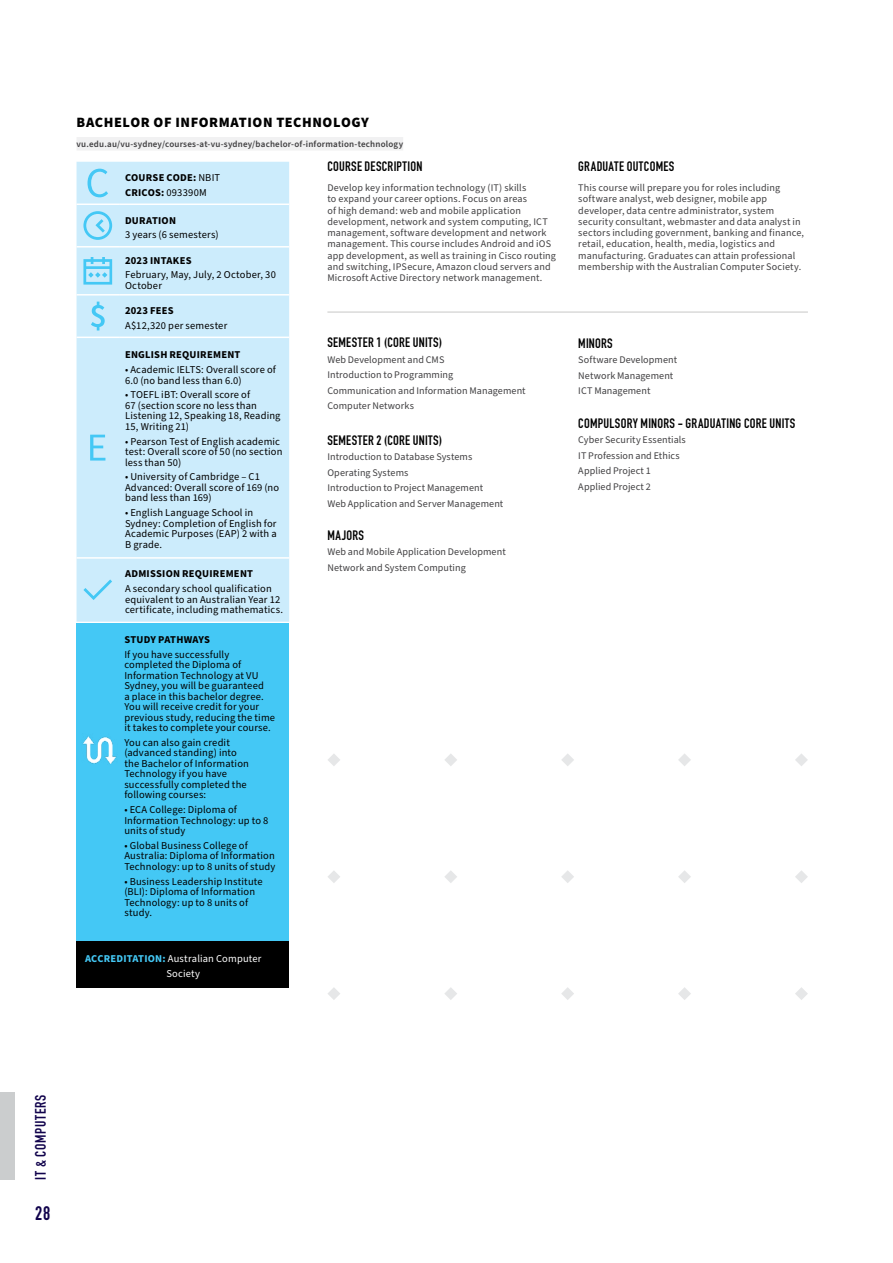
<style>
.page{position:relative;width:893px;height:1263px;background:#fff}
.page>*{position:absolute;margin:0;border:0;box-sizing:border-box;transform-origin:0 0}
.t1{font:19.35px "DIN Engschrift LT Pro";color:#11034c}
.t2{font:15px "DIN Engschrift LT Pro";letter-spacing:.045em;color:#11034c}
.t3{font:900 14.25px "Source Sans Pro";letter-spacing:.04em;color:#000}
.t4{font:13.5px "DIN Engschrift LT Pro";letter-spacing:.02em;color:#000}
.t5{font:10.5px/10.5px "Source Sans Pro";letter-spacing:.015em;color:#000}
.t6{font:700 10.5px/14.7px "Source Sans Pro";letter-spacing:.02em;color:#000}
.t7{font:10.5px/14.7px "Source Sans Pro";letter-spacing:.015em;color:#fff}
.t8{font:10.2px/11.2px "Source Sans Pro";letter-spacing:.015em;color:#414042}
.t9{font:600 9px "Source Sans Pro";letter-spacing:.02em;color:#414042}
.s1{font-weight:400}
.s2{font-weight:700;color:#44c8f5}
</style>
<div class="page">
<div style="left:77px;top:162px;width:212px;height:460px;background:#ccecfc"></div>
<hr style="left:77px;top:203px;width:42px;height:2px;background:#fff">
<hr style="left:119px;top:203px;width:170px;height:2px;background:#fff">
<hr style="left:77px;top:246px;width:42px;height:2px;background:#fff">
<hr style="left:119px;top:246px;width:170px;height:2px;background:#fff">
<hr style="left:77px;top:294px;width:42px;height:2px;background:#fff">
<hr style="left:119px;top:294px;width:170px;height:2px;background:#fff">
<hr style="left:77px;top:337px;width:42px;height:1px;background:#fff">
<hr style="left:119px;top:337px;width:170px;height:1px;background:#fff">
<hr style="left:77px;top:557px;width:42px;height:2px;background:#fff">
<hr style="left:119px;top:557px;width:170px;height:2px;background:#fff">
<svg style="left:88px;top:169px;width:20px;height:28px"></svg>
<svg style="left:83px;top:211px;width:29px;height:29px"></svg>
<svg style="left:83px;top:257px;width:29px;height:28px"></svg>
<svg style="left:91px;top:302px;width:14px;height:28px"></svg>
<svg style="left:90px;top:435px;width:15px;height:26px"></svg>
<svg style="left:83px;top:579px;width:29px;height:21px"></svg>
<hr style="left:327px;top:312px;width:481px;height:1px;background:#c7c7c6">
<div style="left:77px;top:137px;width:326px;height:14px;background:#f1f1f2"></div>
<svg style="left:328px;top:754px;width:12px;height:12px"></svg>
<svg style="left:328px;top:871px;width:12px;height:12px"></svg>
<svg style="left:328px;top:987px;width:12px;height:13px"></svg>
<svg style="left:445px;top:754px;width:12px;height:12px"></svg>
<svg style="left:445px;top:871px;width:12px;height:12px"></svg>
<svg style="left:444px;top:987px;width:13px;height:13px"></svg>
<svg style="left:561px;top:754px;width:13px;height:12px"></svg>
<svg style="left:561px;top:870px;width:13px;height:13px"></svg>
<svg style="left:561px;top:987px;width:13px;height:13px"></svg>
<svg style="left:678px;top:754px;width:13px;height:12px"></svg>
<svg style="left:678px;top:870px;width:13px;height:13px"></svg>
<svg style="left:678px;top:987px;width:13px;height:13px"></svg>
<svg style="left:795px;top:754px;width:13px;height:12px"></svg>
<svg style="left:795px;top:870px;width:13px;height:13px"></svg>
<svg style="left:795px;top:987px;width:13px;height:13px"></svg>
<div style="left:0;top:1093px;width:15px;height:87px;background:#cbcdce"></div>
<div style="left:77px;top:623px;width:212px;height:319px;background:#44c8f5"></div>
<img style="left:83px;top:736px;width:34px;height:28px">
<div style="left:77px;top:941px;width:212px;height:46px;background:#000"></div>
<h3 class="t3" style="left:77px;top:113px;width:294px">BACHELOR OF INFORMATION TECHNOLOGY</h3>
<p class="t9" style="left:77px;top:138px;width:328px">vu.edu.au/vu-sydney/courses-at-vu-sydney/bachelor-of-information-technology</p>
<p class="t6" style="left:125px;top:170px;width:97px">COURSE CODE: <span class="s1">NBIT<br></span>CRICOS: <span class="s1">093390M</span></p>
<p class="t6" style="left:125px;top:213px;width:53px">DURATION</p>
<p class="t5" style="left:125px;top:230px;width:95px">3 years (6 semesters)</p>
<p class="t6" style="left:125px;top:253px;width:68px">2023 INTAKES</p>
<p class="t5" style="left:125px;top:270px;width:152px">February, May, July, 2 October, 30<br>October</p>
<p class="t6" style="left:125px;top:303px;width:50px">2023 FEES</p>
<p class="t5" style="left:125px;top:320px;width:104px">A$12,320 per semester</p>
<p class="t6" style="left:125px;top:348px;width:117px">ENGLISH REQUIREMENT</p>
<p class="t5" style="left:125px;top:365px;width:152px">• Academic IELTS: Overall score of<br>6.0 (no band less than 6.0)</p>
<p class="t5" style="left:125px;top:390px;width:157px">• TOEFL iBT: Overall score of<br>67 (section score no less than<br>Listening 12, Speaking 18, Reading<br>15, Writing 21)</p>
<p class="t5" style="left:125px;top:436px;width:159px">• Pearson Test of English academic test: Overall score of 50 (no section less than 50)</p>
<p class="t5" style="left:125px;top:472px;width:156px">• University of Cambridge – C1<br>Advanced: Overall score of 169 (no band less than 169)</p>
<p class="t5" style="left:125px;top:508px;width:153px">• English Language School in<br>Sydney: Completion of English for<br>Academic Purposes (EAP) 2 with a<br>B grade.</p>
<p class="t6" style="left:125px;top:567px;width:129px">ADMISSION REQUIREMENT</p>
<p class="t5" style="left:125px;top:584px;width:160px">A secondary school qualification equivalent to an Australian Year 12 certificate, including mathematics.</p>
<p class="t6" style="left:124px;top:632px;width:87px">STUDY PATHWAYS</p>
<p class="t5" style="left:124px;top:649px;width:152px">If you have successfully completed the Diploma of<br>Information Technology at VU<br>Sydney, you will be guaranteed<br>a place in this bachelor degree.<br>You will receive credit for your previous study, reducing the time it takes to complete your course.</p>
<p class="t5" style="left:124px;top:737px;width:126px">You can also gain credit (advanced standing) into the Bachelor of Information<br>Technology if you have successfully completed the following courses:</p>
<p class="t5" style="left:124px;top:805px;width:146px">• ECA College: Diploma of<br>Information Technology: up to 8 units of study</p>
<p class="t5" style="left:124px;top:840px;width:153px">• Global Business College of<br>Australia: Diploma of Information<br>Technology: up to 8 units of study</p>
<p class="t5" style="left:124px;top:876px;width:140px">• Business Leadership Institute (BLI): Diploma of Information<br>Technology: up to 8 units of study.</p>
<p class="t7" style="left:166px;top:951px;width:97px;text-indent:-81px"><span class="s2">ACCREDITATION:</span> Australian Computer<br>Society</p>
<h3 class="t4" style="left:327px;top:159px;width:97px">COURSE DESCRIPTION</h3>
<p class="t8" style="left:327px;top:182px;width:230px">Develop key information technology (IT) skills<br>to expand your career options. Focus on areas<br>of high demand: web and mobile application development, network and system computing, ICT management, software development and network management. This course includes Android and iOS app development, as well as training in Cisco routing and switching, IPSecure, Amazon cloud servers and Microsoft Active Directory network management.</p>
<h3 class="t4" style="left:327px;top:334px;width:116px">SEMESTER 1 (CORE UNITS)</h3>
<p class="t8" style="left:327px;top:352px;width:200px;line-height:15.5px">Web Development and CMS<br>Introduction to Programming<br>Communication and Information Management<br>Computer Networks</p>
<h3 class="t4" style="left:327px;top:432px;width:116px">SEMESTER 2 (CORE UNITS)</h3>
<p class="t8" style="left:327px;top:449px;width:177px;line-height:15.5px">Introduction to Database Systems<br>Operating Systems<br>Introduction to Project Management<br>Web Application and Server Management</p>
<h3 class="t4" style="left:327px;top:527px;width:38px">MAJORS</h3>
<p class="t8" style="left:327px;top:545px;width:180px;line-height:15.5px">Web and Mobile Application Development<br>Network and System Computing</p>
<h3 class="t4" style="left:578px;top:159px;width:98px">GRADUATE OUTCOMES</h3>
<p class="t8" style="left:578px;top:182px;width:227px">This course will prepare you for roles including software analyst, web designer, mobile app developer, data centre administrator, system security consultant, webmaster and data analyst in sectors including government, banking and finance, retail, education, health, media, logistics and manufacturing. Graduates can attain professional membership with the Australian Computer Society.</p>
<h3 class="t4" style="left:578px;top:335px;width:36px">MINORS</h3>
<p class="t8" style="left:578px;top:353px;width:100px;line-height:15.5px">Software Development<br>Network Management<br>ICT Management</p>
<h3 class="t4" style="left:578px;top:415px;width:219px">COMPULSORY MINORS - GRADUATING CORE UNITS</h3>
<p class="t8" style="left:578px;top:432px;width:109px;line-height:15.5px">Cyber Security Essentials<br>IT Profession and Ethics<br>Applied Project 1<br>Applied Project 2</p>
<h2 class="t2" style="left:32px;top:1180px;width:87px;rotate:-90deg">IT &amp; COMPUTERS</h2>
<h1 class="t1" style="left:35px;top:1202px;width:17px">28</h1>
</div>
